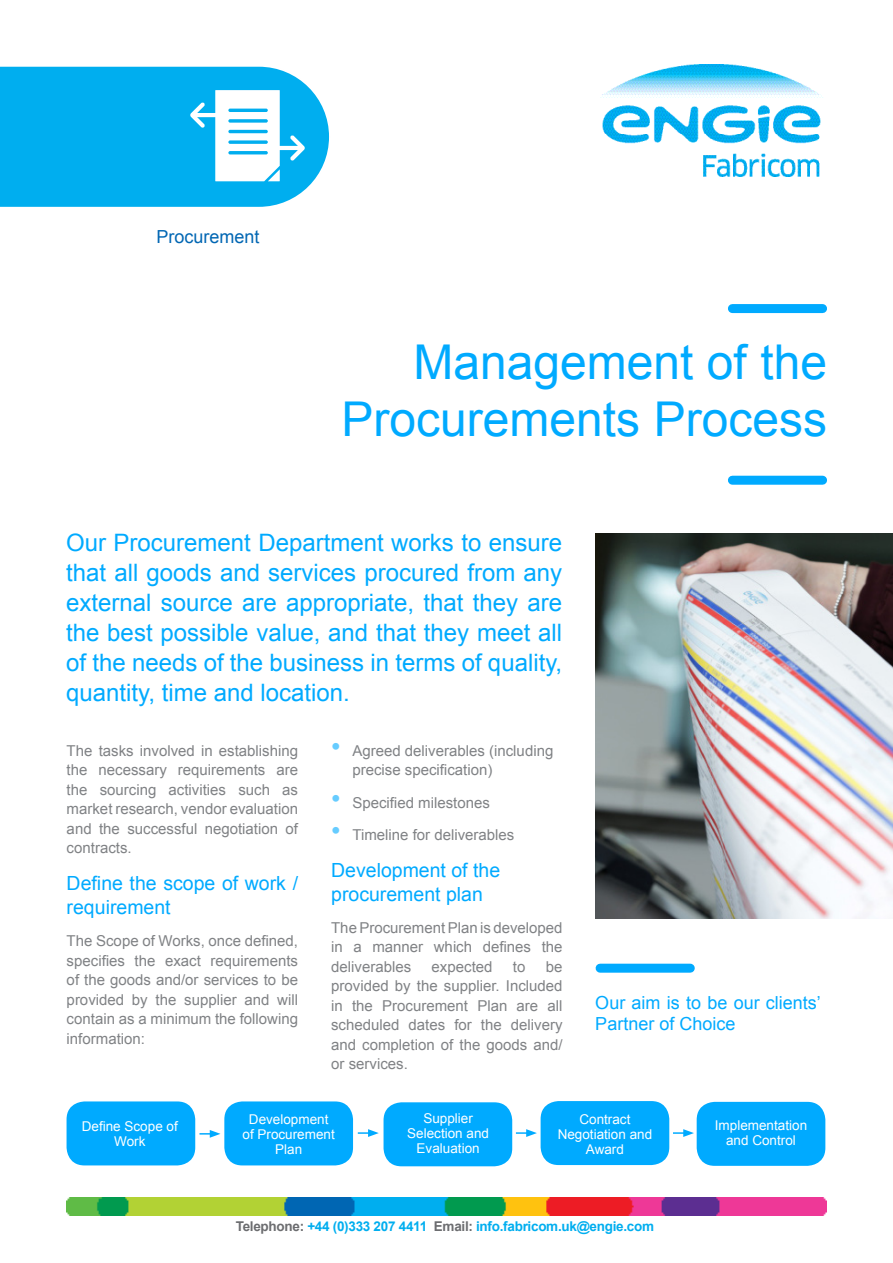
<style>
.page{position:relative;width:893px;height:1263px;background:#fff}
.page>*{position:absolute;margin:0;border:0;box-sizing:border-box;transform-origin:0 0}
.t1{font:48px "Arial";color:#0af}
.t2{font:24px/30px "Arial";color:#0af;text-align:justify}
.Sub_titles{font:19.5px/24px "Arial";color:#0af}
.t3{font:18px/21px "Arial";color:#0af}
.Intro_quote{font:18px "Arial";color:#0166b3}
.Bullets_-_Cyan{font:15px/19.5px "Arial";color:#808285;text-align:justify}
.Bullets_-_Cyan-2{font:13.5px/15px "Arial";color:#fff;text-align:center}
.Contact_Deets{font:700 13.5px "Arial";letter-spacing:-.02em;color:#00aeef}
.s1{font-size:27px;color:#6cf}
.s2{color:#6c6d70}
</style>
<div class="page">
<img style="left:600px;top:65px;width:223px;height:111px">
<div style="left:732px;top:304px;width:91px;height:9px;background:#0af"></div>
<div style="left:732px;top:476px;width:91px;height:9px;background:#0af"></div>
<img style="left:596px;top:533px;width:297px;height:385px">
<div style="left:600px;top:964px;width:90px;height:9px;background:#0af"></div>
<img style="left:66px;top:1198px;width:761px;height:17px">
<svg style="left:0;top:66px;width:329px;height:141px;background:#0fb2ef"></svg>
<svg style="left:215px;top:90px;width:65px;height:91px"></svg>
<svg style="left:190px;top:102px;width:15px;height:26px"></svg>
<hr style="left:192px;top:113px;width:73px;height:4px;background:#fff;border-radius:2px">
<svg style="left:290px;top:135px;width:15px;height:26px"></svg>
<hr style="left:230px;top:146px;width:73px;height:4px;background:#fff;border-radius:2px">
<div style="left:67px;top:1101px;width:128px;height:64px;background:#0af;border-radius:18px"></div>
<div style="left:541px;top:1101px;width:128px;height:64px;background:#0af;border-radius:18px"></div>
<div style="left:224px;top:1101px;width:129px;height:64px;background:#0af;border-radius:18px"></div>
<div style="left:384px;top:1102px;width:128px;height:64px;background:#0af;border-radius:18px"></div>
<div style="left:697px;top:1102px;width:128px;height:64px;background:#0af;border-radius:18px"></div>
<svg style="left:199px;top:1130px;width:21px;height:8px"></svg>
<svg style="left:673px;top:1129px;width:21px;height:8px"></svg>
<svg style="left:516px;top:1129px;width:21px;height:8px"></svg>
<svg style="left:358px;top:1129px;width:21px;height:8px"></svg>
<p class="Intro_quote" style="left:156px;top:225px;width:105px">Procurement</p>
<p class="t1" style="left:413px;top:331px;width:415px">Management of the</p>
<p class="t1" style="left:342px;top:388px;width:487px">Procurements Process</p>
<p class="t2" style="left:66px;top:527px;width:498px">Our Procurement Department works to ensure that all goods and services procured from any external source are appropriate, that they are the best possible value, and that they meet all of the needs of the business in terms of quality, quantity, time and location.</p>
<p class="Bullets_-_Cyan" style="left:67px;top:741px;width:233px">The tasks involved in establishing the necessary requirements are the sourcing activities such as market research, vendor evaluation and the successful negotiation of contracts.</p>
<p class="Sub_titles" style="left:67px;top:871px;width:233px">Define the scope of work / requirement</p>
<p class="Bullets_-_Cyan" style="left:67px;top:931px;width:233px">The Scope of Works, once defined, specifies the exact requirements of the goods and/or services to be provided by the supplier and will contain as a minimum the following information:</p>
<p class="Bullets_-_Cyan" style="left:352px;top:741px;width:202px;text-indent:-21px"><span class="s1">•</span> Agreed deliverables (including precise specification)</p>
<p class="Bullets_-_Cyan" style="left:331px;top:793px;width:160px"><span class="s1">•</span> Specified milestones</p>
<p class="Bullets_-_Cyan" style="left:331px;top:825px;width:185px"><span class="s1">•</span> Timeline for deliverables</p>
<p class="Sub_titles" style="left:331px;top:858px;width:171px">Development of the procurement plan</p>
<p class="Bullets_-_Cyan" style="left:331px;top:918px;width:233px">The Procurement Plan is developed in a manner which defines the deliverables</p>
<p class="Bullets_-_Cyan" style="left:331px;top:957px;width:233px;text-indent:215px">be provided by the supplier. Included in the Procurement Plan are all scheduled dates for the delivery and completion of the goods and/ or services.</p>
<p class="Bullets_-_Cyan" style="left:432px;top:957px;width:62px">expected</p>
<p class="Bullets_-_Cyan" style="left:513px;top:957px;width:14px">to</p>
<p class="t3" style="left:595px;top:992px;width:227px">Our aim is to be our clients’<br>Partner of Choice</p>
<p class="Bullets_-_Cyan-2" style="left:407px;top:1111px;width:83px">Supplier<br>Selection and<br>Evaluation</p>
<p class="Bullets_-_Cyan-2" style="left:558px;top:1112px;width:96px">Contract<br>Negotiation and<br>Award</p>
<p class="Bullets_-_Cyan-2" style="left:243px;top:1112px;width:94px">Development of Procurement<br>Plan</p>
<p class="Bullets_-_Cyan-2" style="left:82px;top:1119px;width:98px">Define Scope of<br>Work</p>
<p class="Bullets_-_Cyan-2" style="left:715px;top:1118px;width:94px">Implementation and Control</p>
<p class="Contact_Deets" style="left:236px;top:1217px;width:420px"><span class="s2">Telephone:</span> +44 (0)333 207 4411 <span class="s2">Email:</span> info.fabricom.uk@engie.com</p>
</div>
